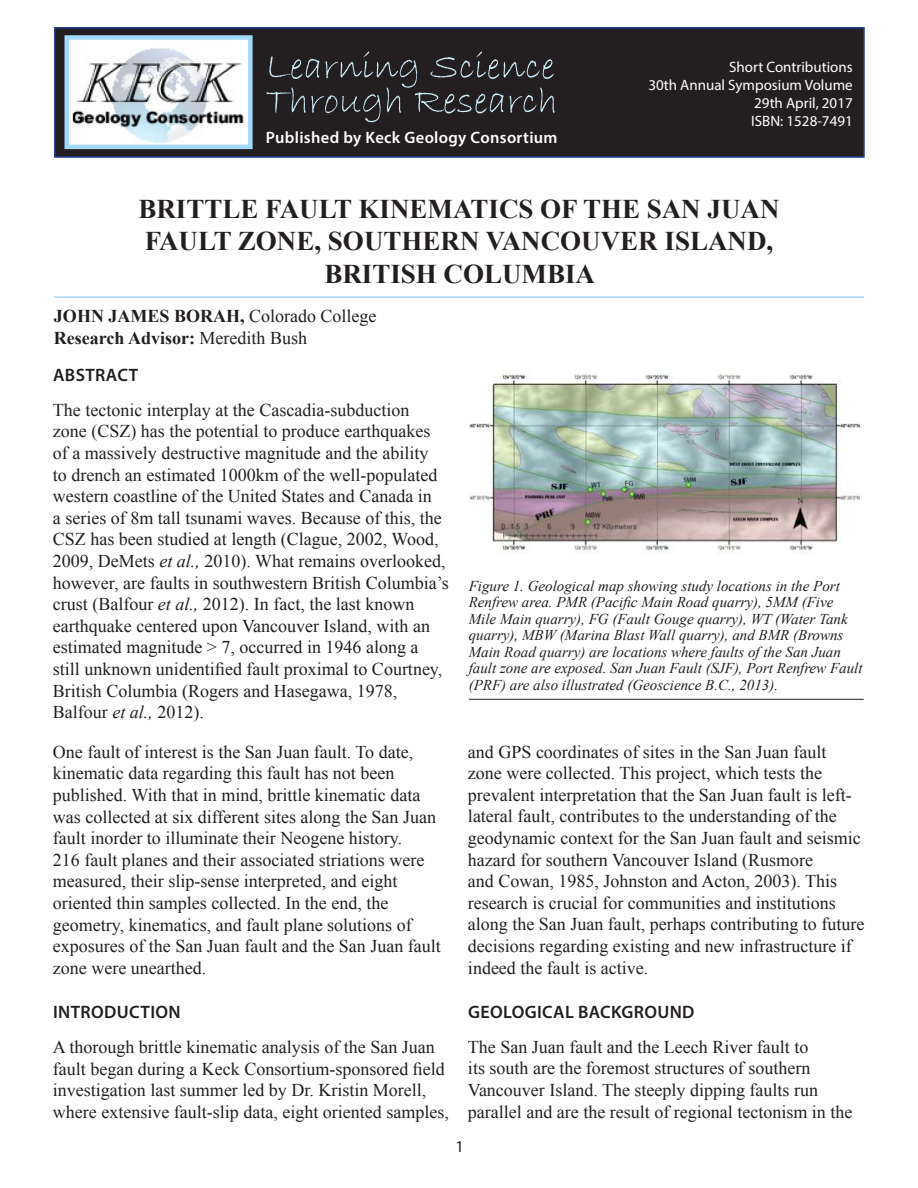
<style>
.page{position:relative;width:918px;height:1188px;background:#fff}
.page>*{position:absolute;margin:0;border:0;box-sizing:border-box;transform-origin:0 0}
.t1{font:700 27px/32.4px "Times New Roman";color:#231f20;text-align:center}
.t2{font:18px/21.6px "Times New Roman";color:#231f20}
.t3{font:700 18px/21.6px "Times New Roman";color:#231f20}
.t4{font:600 18px "Myriad Pro";letter-spacing:.02em;color:#231f20}
.t5{font:600 16.5px "Myriad Pro";letter-spacing:.02em;color:#fff}
.t6{font:16.5px "Myriad Pro";color:#231f20}
.t7{font:italic 15px/16.5px "Times New Roman";color:#231f20}
.t8{font:15px/18px "Myriad Pro";color:#fff;text-align:right}
.s1{font-weight:400}
.s2{font-style:italic}
</style>
<div class="page">
<div style="left:55px;top:28px;width:809px;height:129px;background:#231f20"></div>
<div style="left:54px;top:27px;width:811px;height:131px;border:2px solid #253f8e"></div>
<img style="left:71px;top:41px;width:176px;height:102px">
<div style="left:65px;top:35px;width:188px;height:114px;border:5px solid #a2d8f9"></div>
<svg style="left:266px;top:51px;width:289px;height:71px"></svg>
<hr style="left:54px;top:296px;width:810px;height:2px;background:#a2d8f9">
<img style="left:468px;top:373px;width:393px;height:181px">
<hr style="left:469px;top:699px;width:395px;height:1px;background:#231f20">
<p class="t5" style="left:266px;top:132px;width:293px">Published by Keck Geology Consortium</p>
<p class="t8" style="left:648px;top:59px;width:206px">Short Contributions<br>30th Annual Symposium Volume<br>29th April, 2017<br>ISBN: 1528-7491</p>
<h1 class="t1" style="left:138px;top:195px;width:643px">BRITTLE FAULT KINEMATICS OF THE SAN JUAN<br>FAULT ZONE, SOUTHERN VANCOUVER ISLAND,<br>BRITISH COLUMBIA</h1>
<p class="t3" style="left:54px;top:307px;width:324px">JOHN JAMES BORAH, <span class="s1">Colorado College<br></span>Research Advisor: <span class="s1">Meredith Bush</span></p>
<p class="t4" style="left:53px;top:368px;width:86px">ABSTRACT</p>
<p class="t2" style="left:53px;top:401px;width:397px">The tectonic interplay at the Cascadia-subduction<br>zone (CSZ) has the potential to produce earthquakes of a massively destructive magnitude and the ability<br>to drench an estimated 1000km of the well-populated western coastline of the United States and Canada in<br>a series of 8m tall tsunami waves. Because of this, the CSZ has been studied at length (Clague, 2002, Wood, 2009, DeMets <span class="s2">et al.,</span> 2010). What remains overlooked, however, are faults in southwestern British Columbia’s crust (Balfour <span class="s2">et al.,</span> 2012). In fact, the last known earthquake centered upon Vancouver Island, with an estimated magnitude &gt; 7, occurred in 1946 along a still unknown unidentified fault proximal to Courtney, British Columbia (Rogers and Hasegawa, 1978, Balfour <span class="s2">et al.,</span> 2012).</p>
<p class="t2" style="left:53px;top:743px;width:389px">One fault of interest is the San Juan fault. To date, kinematic data regarding this fault has not been published. With that in mind, brittle kinematic data was collected at six different sites along the San Juan fault inorder to illuminate their Neogene history.<br>216 fault planes and their associated striations were measured, their slip-sense interpreted, and eight oriented thin samples collected. In the end, the geometry, kinematics, and fault plane solutions of exposures of the San Juan fault and the San Juan fault zone were unearthed.</p>
<p class="t4" style="left:53px;top:1005px;width:129px">INTRODUCTION</p>
<p class="t2" style="left:53px;top:1038px;width:397px">A thorough brittle kinematic analysis of the San Juan fault began during a Keck Consortium-sponsored field investigation last summer led by Dr. Kristin Morell, where extensive fault-slip data, eight oriented samples,</p>
<p class="t7" style="left:469px;top:579px;width:395px">Figure 1. Geological map showing study locations in the Port Renfrew area. PMR (Pacific Main Road quarry), 5MM (Five Mile Main quarry), FG (Fault Gouge quarry), WT (Water Tank quarry), MBW (Marina Blast Wall quarry), and BMR (Browns Main Road quarry) are locations where faults of the San Juan fault zone are exposed. San Juan Fault (SJF), Port Renfrew Fault (PRF) are also illustrated (Geoscience B.C., 2013).</p>
<p class="t2" style="left:468px;top:743px;width:398px">and GPS coordinates of sites in the San Juan fault zone were collected. This project, which tests the prevalent interpretation that the San Juan fault is left&shy;lateral fault, contributes to the understanding of the geodynamic context for the San Juan fault and seismic hazard for southern Vancouver Island (Rusmore<br>and Cowan, 1985, Johnston and Acton, 2003). This research is crucial for communities and institutions along the San Juan fault, perhaps contributing to future decisions regarding existing and new infrastructure if indeed the fault is active.</p>
<p class="t4" style="left:468px;top:1005px;width:228px">GEOLOGICAL BACKGROUND</p>
<p class="t2" style="left:468px;top:1038px;width:386px">The San Juan fault and the Leech River fault to<br>its south are the foremost structures of southern Vancouver Island. The steeply dipping faults run parallel and are the result of regional tectonism in the</p>
<p class="t6" style="left:456px;top:1140px;width:10px">1</p>
</div>
